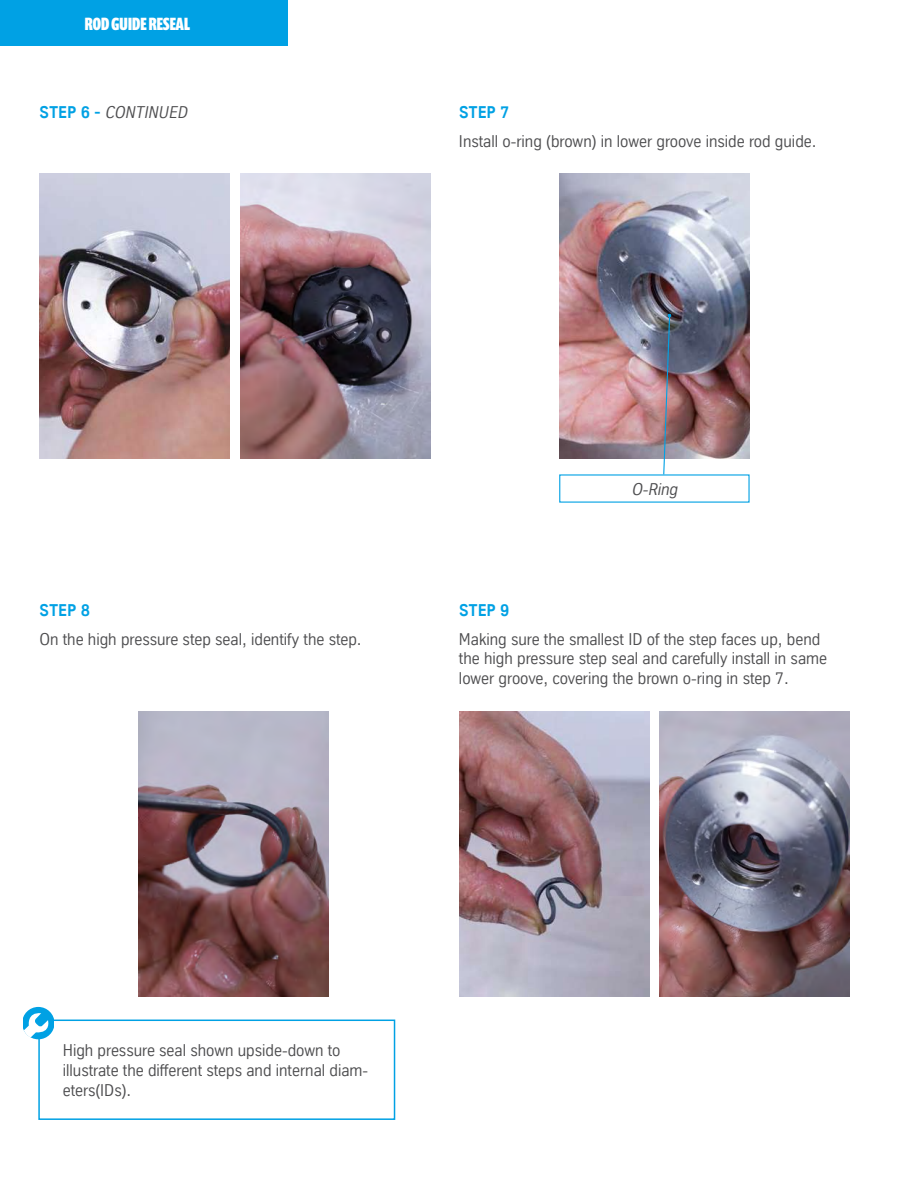
<style>
.page{position:relative;width:918px;height:1188px;background:#fff}
.page>*{position:absolute;margin:0;border:0;box-sizing:border-box;transform-origin:0 0}
.t1{font:700 18px "Prenton RP Ultra Cond";letter-spacing:.01em;color:#fff}
.t2{font:16.5px/19.8px "TK Type";color:#4d4d4f}
.t3{font:italic 16.5px "TK Type";letter-spacing:.01em;color:#4d4d4f}
.t4{font:700 16.5px "TK Type";letter-spacing:.01em;color:#00a1e4}
.s1{font-weight:700;font-style:normal;color:#00a1e4}
</style>
<div class="page">
<div style="left:0;top:0;width:288px;height:46px;background:#00a1e4"></div>
<img style="left:138px;top:711px;width:190px;height:285px">
<img style="left:459px;top:711px;width:190px;height:285px">
<img style="left:660px;top:711px;width:190px;height:285px">
<img style="left:39px;top:174px;width:190px;height:285px">
<img style="left:240px;top:174px;width:190px;height:285px">
<div style="left:38px;top:1020px;width:357px;height:100px;border:2px solid #00a1e4"></div>
<svg style="left:23px;top:1007px;width:30px;height:32px"></svg>
<img style="left:559px;top:174px;width:190px;height:285px">
<svg style="left:663px;top:313px;width:9px;height:163px"></svg>
<p class="t1" style="left:85px;top:12px;width:106px">ROD GUIDE RESEAL</p>
<p class="t3" style="left:40px;top:103px;width:149px"><span class="s1">STEP 6 -</span> CONTINUED</p>
<p class="t4" style="left:459px;top:103px;width:52px">STEP 7</p>
<p class="t2" style="left:459px;top:131px;width:359px">Install o-ring (brown) in lower groove inside rod guide.</p>
<p class="t4" style="left:40px;top:601px;width:52px">STEP 8</p>
<p class="t2" style="left:39px;top:629px;width:324px">On the high pressure step seal, identify the step.</p>
<p class="t3" style="left:631px;top:480px;width:47px">O-Ring</p>
<p class="t4" style="left:459px;top:601px;width:52px">STEP 9</p>
<p class="t2" style="left:459px;top:629px;width:370px">Making sure the smallest ID of the step faces up, bend the high pressure step seal and carefully install in same lower groove, covering the brown o-ring in step 7.</p>
<p class="t2" style="left:63px;top:1040px;width:307px">High pressure seal shown upside-down to illustrate the different steps and internal diam&shy;eters(IDs).</p>
</div>
